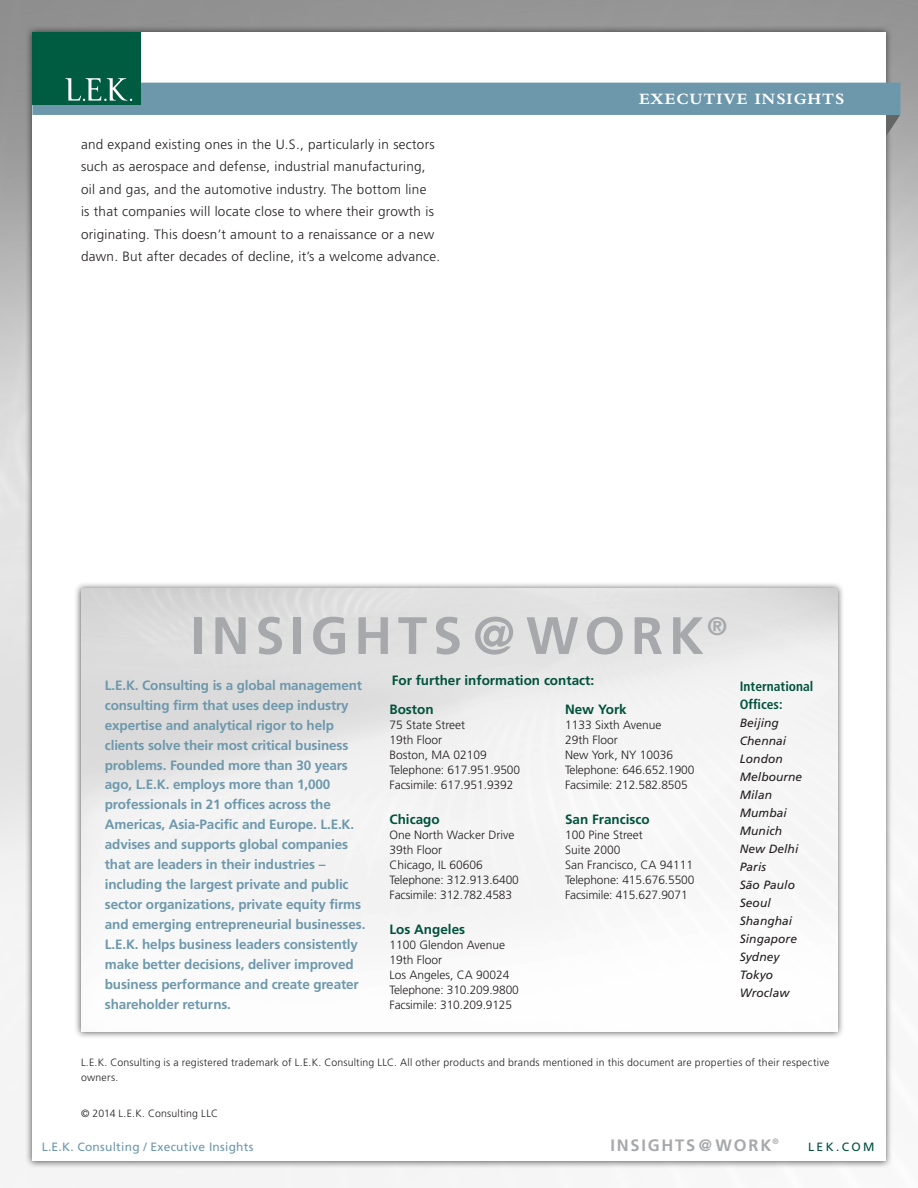
<style>
.page{position:relative;width:918px;height:1188px;background:#fff}
.page>*{position:absolute;margin:0;border:0;box-sizing:border-box;transform-origin:0 0}
.t1{font:700 52.5px "Frutiger";letter-spacing:.11em;color:#a7a8ab}
.t2{font:700 16.5px "Bembo";letter-spacing:.06em;color:#fff}
.t3{font:700 16.5px "Frutiger";letter-spacing:.11em;color:#a7a8ab}
.t4{font:700 13.5px/20px "Frutiger";letter-spacing:-.01em;color:#6d98ac}
.t5{font:300 13.5px/22.5px "Frutiger";letter-spacing:.02em;color:#231e20}
.t6{font:700 13.5px "Frutiger";color:#00523c}
.t7{font:700 condensed 13.5px/18px "Frutiger";color:#00523c}
.t8{font:300 12px/15px "Frutiger";letter-spacing:-.005em;color:#231e20}
.t9{font:italic 12px/18px "Frutiger";letter-spacing:.005em;color:#231e20}
.t10{font:12px "Frutiger";letter-spacing:.02em;color:#6d98ac}
.t11{font:12px "Frutiger";letter-spacing:.2em;color:#00523c}
.t12{font:300 10.5px/15px "Frutiger";letter-spacing:.02em;color:#231e20}
.t13{font:700 7.8px "Frutiger";color:#a7a8ab}
</style>
<div class="page">
<div style="left:25px;top:25px;width:868px;height:1143px;background:#231e20;opacity:.75"></div>
<div style="left:32px;top:32px;width:854px;height:1129px;background:#fff"></div>
<svg style="left:886px;top:115px;width:14px;height:22px"></svg>
<div style="left:32px;top:83px;width:868px;height:32px;background:#6d98ac"></div>
<div style="left:32px;top:32px;width:108px;height:73px;background:#005c41"></div>
<svg style="left:65px;top:78px;width:67px;height:23px"></svg>
<div style="left:74px;top:581px;width:771px;height:458px;background:#231e20;opacity:.75"></div>
<img style="left:81px;top:589px;width:757px;height:443px">
<p class="t5" style="left:81px;top:133px;width:361px">and expand existing ones in the U.S., particularly in sectors such as aerospace and defense, industrial manufacturing, oil and gas, and the automotive industry. The bottom line<br>is that companies will locate close to where their growth is originating. This doesn’t amount to a renaissance or a new dawn. But after decades of decline, it’s a welcome advance.</p>
<p class="t2" style="left:639px;top:89px;width:207px">EXECUTIVE INSIGHTS</p>
<h1 class="t1" style="left:191px;top:605px;width:538px">INSIGHTS@WORK<sup>®</sup></h1>
<p class="t4" style="left:105px;top:675px;width:262px">L.E.K. Consulting is a global management consulting firm that uses deep industry expertise and analytical rigor to help clients solve their most critical business problems. Founded more than 30 years ago, L.E.K. employs more than 1,000 professionals in 21 offices across the Americas, Asia-Pacific and Europe. L.E.K. advises and supports global companies that are leaders in their industries – including the largest private and public sector organizations, private equity firms and emerging entrepreneurial businesses.<br>L.E.K. helps business leaders consistently make better decisions, deliver improved business performance and create greater shareholder returns.</p>
<p class="t6" style="left:392px;top:673px;width:204px">For further information contact:</p>
<p class="t6" style="left:565px;top:701px;width:63px">New York</p>
<p class="t8" style="left:565px;top:718px;width:131px">1133 Sixth Avenue<br>29th Floor<br>New York, NY 10036<br>Telephone: 646.652.1900<br>Facsimile: 212.582.8505</p>
<p class="t6" style="left:565px;top:812px;width:86px">San Francisco</p>
<p class="t8" style="left:565px;top:828px;width:131px">100 Pine Street<br>Suite 2000<br>San Francisco, CA 94111<br>Telephone: 415.676.5500<br>Facsimile: 415.627.9071</p>
<p class="t6" style="left:389px;top:701px;width:46px">Boston</p>
<p class="t8" style="left:389px;top:718px;width:132px">75 State Street<br>19th Floor<br>Boston, MA 02109<br>Telephone: 617.951.9500<br>Facsimile: 617.951.9392</p>
<p class="t6" style="left:389px;top:812px;width:52px">Chicago</p>
<p class="t8" style="left:389px;top:828px;width:131px">One North Wacker Drive<br>39th Floor<br>Chicago, IL 60606<br>Telephone: 312.913.6400<br>Facsimile: 312.782.4583</p>
<p class="t6" style="left:389px;top:921px;width:77px">Los Angeles</p>
<p class="t8" style="left:389px;top:938px;width:131px">1100 Glendon Avenue<br>19th Floor<br>Los Angeles, CA 90024<br>Telephone: 310.209.9800<br>Facsimile: 310.209.9125</p>
<p class="t7" style="left:740px;top:678px;width:75px">International<br>Offices:</p>
<p class="t9" style="left:740px;top:714px;width:64px">Beijing<br>Chennai<br>London<br>Melbourne<br>Milan<br>Mumbai<br>Munich<br>New Delhi<br>Paris<br>São Paulo<br>Seoul<br>Shanghai<br>Singapore<br>Sydney<br>Tokyo<br>Wroclaw</p>
<p class="t12" style="left:81px;top:1055px;width:750px">L.E.K. Consulting is a registered trademark of L.E.K. Consulting LLC. All other products and brands mentioned in this document are properties of their respective owners.</p>
<p class="t12" style="left:81px;top:1106px;width:139px">© 2014 L.E.K. Consulting LLC</p>
<p class="t10" style="left:42px;top:1139px;width:213px">L.E.K. Consulting / Executive Insights</p>
<p class="t13" style="left:772px;top:1137px;width:8px">®</p>
<p class="t3" style="left:610px;top:1135px;width:163px">INSIGHTS@WORK</p>
<p class="t11" style="left:808px;top:1140px;width:68px">LEK.COM</p>
</div>
